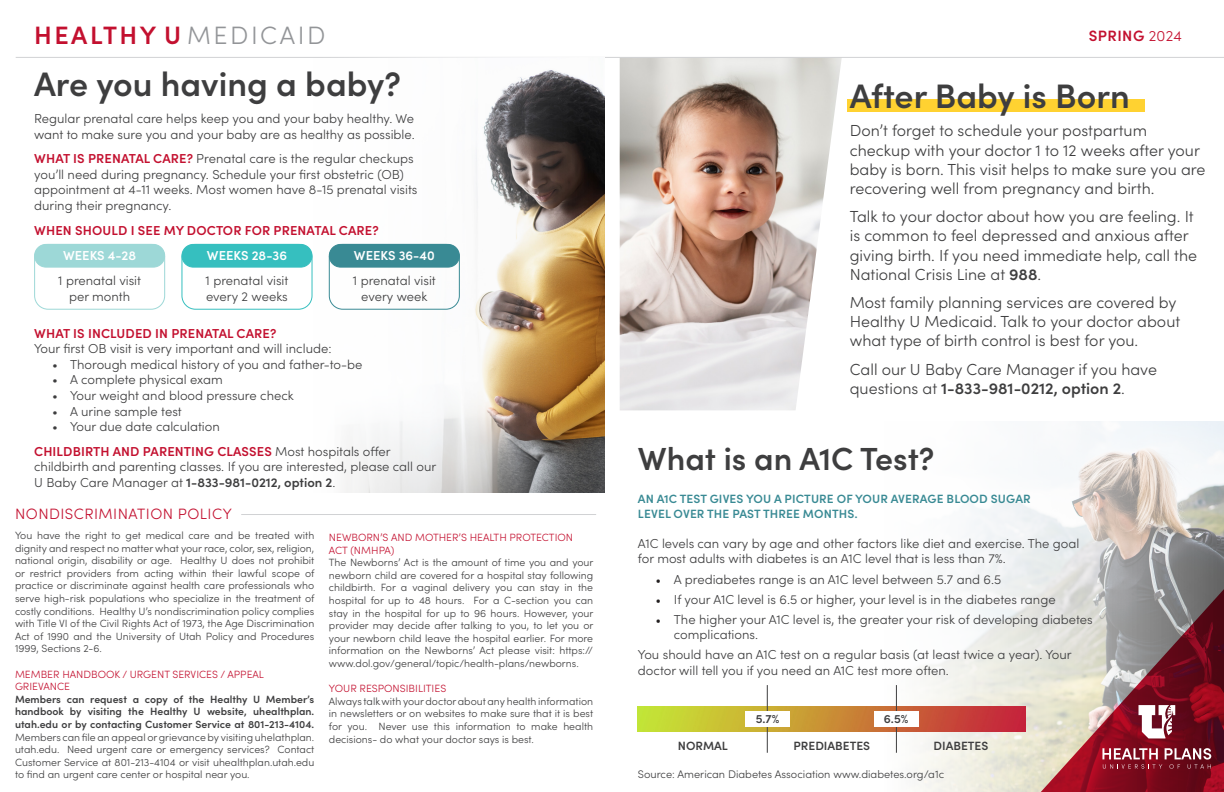
<style>
.page{position:relative;width:1224px;height:792px;background:#fff}
.page>*{position:absolute;margin:0;border:0;box-sizing:border-box;transform-origin:0 0}
.t1{font:600 34px "Sofia Pro";color:#3e3e3f}
.t2{font:600 32px "Sofia Pro";color:#3e3e3f}
.t3{font:600 25.2px "Sofia Pro";letter-spacing:.1em;color:#c3102f}
.t4{font:300 16px/19.2px "Sofia Pro";color:#3e3e3f}
.t5{font:300 15px "Sofia Pro";letter-spacing:.03em;color:#c3102f}
.t6{font:600 15px "Sofia Pro";letter-spacing:.03em;color:#c3102f}
.t7{font:300 13px/15.6px "Sofia Pro";color:#3e3e3f}
.t8{font:600 13px "Sofia Pro";letter-spacing:.01em;color:#c3102f}
.t9{font:600 13px "Sofia Pro";color:#fff}
.t10{font:600 12px/14.4px "Sofia Pro";letter-spacing:.01em;color:#398a94}
.t11{font:600 12px "Sofia Pro";color:#3e3e3f}
.t12{font:300 11px "Sofia Pro";color:#3e3e3f}
.t13{font:300 10.5px/12.6px "Sofia Pro";color:#3e3e3f;text-align:justify}
.t14{font:300 10.5px/12.6px "Sofia Pro";color:#c3102f}
.s1{font-weight:300;color:#939598}
.s2{font-weight:300}
.s3{font-weight:600;color:#c3102f}
.s4{font-weight:600}
.s5{font-family:"Minion Pro";font-weight:400;color:#231f20}
</style>
<div class="page">
<div style="left:847px;top:99px;width:298px;height:13px;background:#ffd231"></div>
<img style="left:620px;top:58px;width:222px;height:352px">
<hr style="left:16px;top:57px;width:1208px;height:1px;background:#d1d2d4">
<hr style="left:241px;top:514px;width:355px;height:1px;background:#d1d2d4">
<img style="left:281px;top:57px;width:324px;height:435px">
<img style="left:835px;top:422px;width:389px;height:370px">
<svg style="left:1033px;top:579px;width:191px;height:213px;background:#a5777a"></svg>
<svg style="left:1102px;top:748px;width:109px;height:21px;background:#984451"></svg>
<svg style="left:1139px;top:705px;width:36px;height:33px"></svg>
<img style="left:638px;top:707px;width:388px;height:24px">
<hr style="left:767px;top:685px;width:1px;height:68px;background:#3e3e3f">
<hr style="left:896px;top:685px;width:1px;height:68px;background:#3e3e3f">
<div style="left:745px;top:711px;width:45px;height:16px;background:#fff"></div>
<div style="left:874px;top:711px;width:44px;height:16px;background:#fff"></div>
<div style="left:34px;top:244px;width:131px;height:66px;border:1px solid #9dd8d7;border-radius:14px"></div>
<div style="left:35px;top:244px;width:130px;height:23px;background:#9dd8d7;border-radius:11px"></div>
<div style="left:34px;top:244px;width:131px;height:24px;border:1px solid #9dd8d7;border-radius:11px"></div>
<div style="left:181px;top:244px;width:132px;height:66px;border:1px solid #36bfbf;border-radius:14px"></div>
<div style="left:182px;top:244px;width:130px;height:23px;background:#36bfbf;border-radius:11px"></div>
<div style="left:181px;top:244px;width:132px;height:24px;border:1px solid #36bfbf;border-radius:11px"></div>
<div style="left:329px;top:244px;width:131px;height:66px;border:1px solid #398a94;border-radius:14px"></div>
<div style="left:329px;top:244px;width:130px;height:23px;background:#398a94;border-radius:11px"></div>
<div style="left:329px;top:244px;width:131px;height:24px;border:1px solid #398a94;border-radius:11px"></div>
<p class="t3" style="left:34px;top:16px;width:293px">HEALTHY U <span class="s1">MEDICAID</span></p>
<p class="t6" style="left:1089px;top:24px;width:95px">SPRING <span class="s2">2024</span></p>
<p class="t1" style="left:34px;top:58px;width:368px">Are you having a baby?</p>
<p class="t7" style="left:34px;top:110px;width:382px">Regular prenatal care helps keep you and your baby healthy. We want to make sure you and your baby are as healthy as possible.</p>
<p class="t7" style="left:34px;top:150px;width:385px"><span class="s3">WHAT IS PRENATAL CARE?</span> Prenatal care is the regular checkups you’ll need during pregnancy. Schedule your first obstetric (OB) appointment at 4-11 weeks. Most women have 8-15 prenatal visits during their pregnancy.</p>
<p class="t8" style="left:34px;top:220px;width:346px">WHEN SHOULD I SEE MY DOCTOR FOR PRENATAL CARE?</p>
<p class="t1" style="left:850px;top:71px;width:281px">After Baby is Born</p>
<p class="t4" style="left:850px;top:120px;width:357px">Don’t forget to schedule your postpartum checkup with your doctor 1 to 12 weeks after your baby is born. This visit helps to make sure you are recovering well from pregnancy and birth.</p>
<p class="t4" style="left:850px;top:206px;width:349px">Talk to your doctor about how you are feeling. It is common to feel depressed and anxious after giving birth. If you need immediate help, call the National Crisis Line at <span class="s4">988</span>.</p>
<p class="t4" style="left:850px;top:292px;width:332px">Most family planning services are covered by<br>Healthy U Medicaid. Talk to your doctor about what type of birth control is best for you.</p>
<p class="t4" style="left:850px;top:359px;width:309px">Call our U Baby Care Manager if you have questions at <span class="s4">1-833-981-0212, option 2</span>.</p>
<p class="t9" style="left:63px;top:246px;width:75px">WEEKS 4-28</p>
<p class="t9" style="left:207px;top:246px;width:82px">WEEKS 28-36</p>
<p class="t9" style="left:354px;top:246px;width:82px">WEEKS 36-40</p>
<p class="t7" style="left:58px;top:272px;width:84px;text-align:center">1 prenatal visit per month</p>
<p class="t7" style="left:206px;top:272px;width:84px">1 prenatal visit every 2 weeks</p>
<p class="t7" style="left:353px;top:272px;width:84px;text-align:center">1 prenatal visit every week</p>
<p class="t8" style="left:34px;top:323px;width:244px">WHAT IS INCLUDED IN PRENATAL CARE?</p>
<p class="t7" style="left:34px;top:340px;width:299px">Your first OB visit is very important and will include:</p>
<p class="t7" style="left:52px;top:356px;width:312px">• Thorough medical history of you and father-to-be</p>
<p class="t7" style="left:52px;top:371px;width:172px">• A complete physical exam</p>
<p class="t7" style="left:52px;top:387px;width:243px">• Your weight and blood pressure check</p>
<p class="t7" style="left:52px;top:402px;width:131px">• A urine sample test</p>
<p class="t7" style="left:52px;top:418px;width:169px">• Your due date calculation</p>
<p class="t7" style="left:34px;top:443px;width:404px"><span class="s3">CHILDBIRTH AND PARENTING CLASSES</span> Most hospitals offer childbirth and parenting classes. If you are interested, please call our<br>U Baby Care Manager at <span class="s4">1-833-981-0212, option 2</span>.</p>
<p class="t2" style="left:638px;top:435px;width:298px">What is an A1C Test?</p>
<p class="t5" style="left:15px;top:503px;width:218px">NONDISCRIMINATION POLICY</p>
<p class="t13" style="left:15px;top:528px;width:301px">You have the right to get medical care and be treated with dignity and respect no matter what your race, color, sex, religion, national origin, disability or age. Healthy U does not prohibit or restrict providers from acting within their lawful scope of practice or discriminate against health care professionals who serve high-risk populations who specialize in the treatment of costly conditions. Healthy U’s nondiscrimination policy complies with Title VI of the Civil Rights Act of 1973, the Age Discrimination Act of 1990 and the University of Utah Policy and Procedures 1999, Sections 2-6.</p>
<p class="t14" style="left:15px;top:667px;width:251px">MEMBER HANDBOOK / URGENT SERVICES / APPEAL<br>GRIEVANCE</p>
<p class="t13" style="left:15px;top:692px;width:301px"><span class="s4">Members can request a copy of the Healthy U Member’s handbook by visiting the Healthy U website, uhealthplan. utah.edu or by contacting Customer Service at 801-213-4104.<br></span>Members can file an appeal or grievance by visiting uhelathplan. utah.edu. Need urgent care or emergency services? Contact Customer Service at 801-213-4104 or visit uhealthplan.utah.edu to find an urgent care center or hospital near you.</p>
<p class="t14" style="left:329px;top:531px;width:246px">NEWBORN’S AND MOTHER’S HEALTH PROTECTION<br>ACT (NMHPA)</p>
<p class="t13" style="left:329px;top:556px;width:266px">The Newborns’ Act is the amount of time you and your newborn child are covered for a hospital stay following childbirth. For a vaginal delivery you can stay in the hospital for up to 48 hours. For a C-section you can stay in the hospital for up to 96 hours. However, your provider may decide after talking to you, to let you or your newborn child leave the hospital earlier. For more information on the Newborns’ Act please visit: https:// www.dol.gov/general/topic/health-plans/newborns.</p>
<p class="t14" style="left:329px;top:682px;width:119px">YOUR RESPONSIBILITIES</p>
<p class="t13" style="left:329px;top:694px;width:266px">Always talk with your doctor about any health information in newsletters or on websites to make sure that it is best for you. Never use this information to make health decisions- do what your doctor says is best.</p>
<p class="t10" style="left:638px;top:491px;width:394px">AN A1C TEST GIVES YOU A PICTURE OF YOUR AVERAGE BLOOD SUGAR<br>LEVEL OVER THE PAST THREE MONTHS.</p>
<p class="t7" style="left:638px;top:535px;width:443px">A1C levels can vary by age and other factors like diet and exercise. The goal for most adults with diabetes is an A1C level that is less than 7%.</p>
<p class="t7" style="left:656px;top:570px;width:347px"><span class="s5">•</span> A prediabetes range is an A1C level between 5.7 and 6.5</p>
<p class="t7" style="left:656px;top:591px;width:401px"><span class="s5">•</span> If your A1C level is 6.5 or higher, your level is in the diabetes range</p>
<p class="t7" style="left:674px;top:611px;width:420px;text-indent:-18px"><span class="s5">•</span> The higher your A1C level is, the greater your risk of developing diabetes complications.</p>
<p class="t7" style="left:638px;top:646px;width:435px">You should have an A1C test on a regular basis (at least twice a year). Your doctor will tell you if you need an A1C test more often.</p>
<p class="t11" style="left:756px;top:710px;width:25px">5.7%</p>
<p class="t11" style="left:884px;top:710px;width:26px">6.5%</p>
<p class="t11" style="left:678px;top:737px;width:52px">NORMAL</p>
<p class="t11" style="left:794px;top:737px;width:78px">PREDIABETES</p>
<p class="t11" style="left:934px;top:737px;width:56px">DIABETES</p>
<p class="t12" style="left:638px;top:766px;width:308px">Source: American Diabetes Association www.diabetes.org/a1c</p>
</div>
